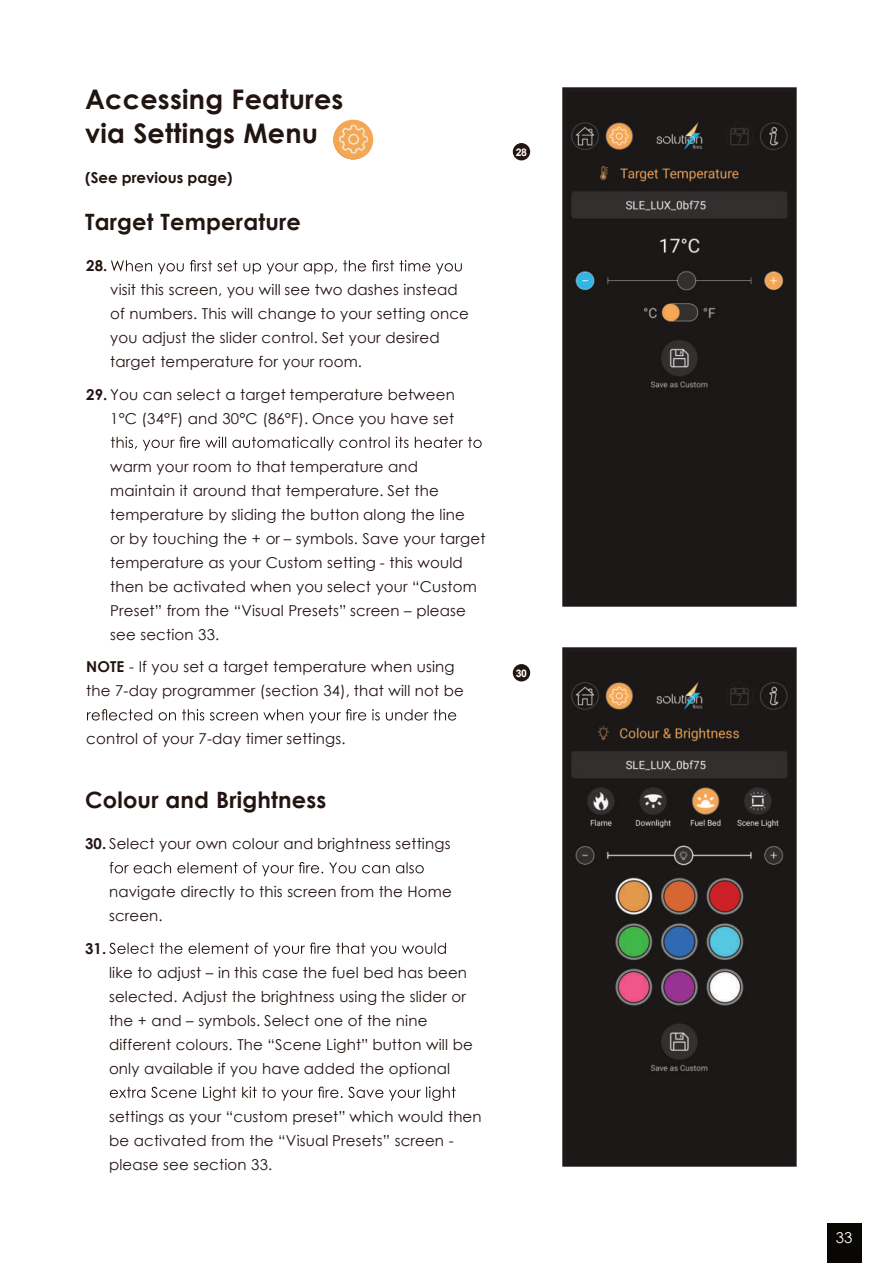
<style>
.page{position:relative;width:893px;height:1263px;background:#fff}
.page>*{position:absolute;margin:0;border:0;box-sizing:border-box;transform-origin:0 0}
.t1{font:700 27px/34.5px "Century Gothic";letter-spacing:.01em;color:#221411}
.t2{font:700 22.5px "Century Gothic";letter-spacing:.01em;color:#221411}
.t3{font:15px/24px "Century Gothic";letter-spacing:.01em;color:#221411}
.t4{font:700 15px "Century Gothic";color:#221411}
.t5{font:15px "Century Gothic";color:#fff}
.t6{font:700 10.5px "Arial";color:#fff}
.s1{font-weight:700}
</style>
<div class="page">
<svg style="left:111px;top:260px;width:351px;height:14px"></svg>
<svg style="left:111px;top:437px;width:371px;height:14px"></svg>
<svg style="left:87px;top:709px;width:369px;height:14px"></svg>
<svg style="left:110px;top:862px;width:314px;height:14px"></svg>
<svg style="left:109px;top:942px;width:337px;height:15px"></svg>
<svg style="left:110px;top:1086px;width:346px;height:15px"></svg>
<div style="left:513px;top:143px;width:17px;height:17px;background:#221411;border-radius:50%"></div>
<div style="left:513px;top:664px;width:17px;height:17px;background:#221411;border-radius:50%"></div>
<img style="left:333px;top:120px;width:40px;height:40px;border-radius:50%">
<div style="left:827px;top:1223px;width:34px;height:40px;background:#080704"></div>
<img style="left:562px;top:647px;width:234px;height:519px">
<img style="left:562px;top:87px;width:234px;height:520px">
<h1 class="t1" style="left:85px;top:84px;width:260px">Accessing Features via Settings Menu</h1>
<p class="t4" style="left:85px;top:172px;width:149px">(See previous page)</p>
<h2 class="t2" style="left:85px;top:213px;width:217px">Target Temperature</h2>
<p class="t4" style="left:86px;top:260px;width:23px">28.</p>
<p class="t3" style="left:110px;top:279px;width:360px">visit this screen, you will see two dashes instead of numbers. This will change to your setting once you adjust the slider control. Set your desired target temperature for your room.</p>
<p class="t3" style="left:86px;top:384px;width:370px;text-align:right"><span class="s1">29.</span> You can select a target temperature between<br>1°C (34°F) and 30°C (86°F). Once you have set</p>
<p class="t3" style="left:110px;top:456px;width:377px">warm your room to that temperature and maintain it around that temperature. Set the temperature by sliding the button along the line<br>or by touching the + or – symbols. Save your target temperature as your Custom setting - this would then be activated when you select your “Custom Preset” from the “Visual Presets” screen – please see section 33.</p>
<p class="t3" style="left:86px;top:656px;width:379px"><span class="s1">NOTE</span> - If you set a target temperature when using the 7-day programmer (section 34), that will not be</p>
<p class="t3" style="left:86px;top:728px;width:261px">control of your 7-day timer settings.</p>
<h2 class="t2" style="left:85px;top:791px;width:243px">Colour and Brightness</h2>
<p class="t3" style="left:85px;top:833px;width:367px"><span class="s1">30.</span> Select your own colour and brightness settings</p>
<p class="t3" style="left:109px;top:881px;width:344px">navigate directly to this screen from the Home screen.</p>
<p class="t4" style="left:85px;top:942px;width:23px">31.</p>
<p class="t3" style="left:109px;top:962px;width:365px">like to adjust – in this case the fuel bed has been selected. Adjust the brightness using the slider or the + and – symbols. Select one of the nine different colours. The “Scene Light” button will be only available if you have added the optional</p>
<p class="t3" style="left:109px;top:1106px;width:374px">settings as your “custom preset” which would then be activated from the “Visual Presets” screen - please see section 33.</p>
<p class="t6" style="left:516px;top:148px;width:13px">28</p>
<p class="t6" style="left:516px;top:669px;width:13px">30</p>
<p class="t5" style="left:836px;top:1232px;width:18px">33</p>
</div>
